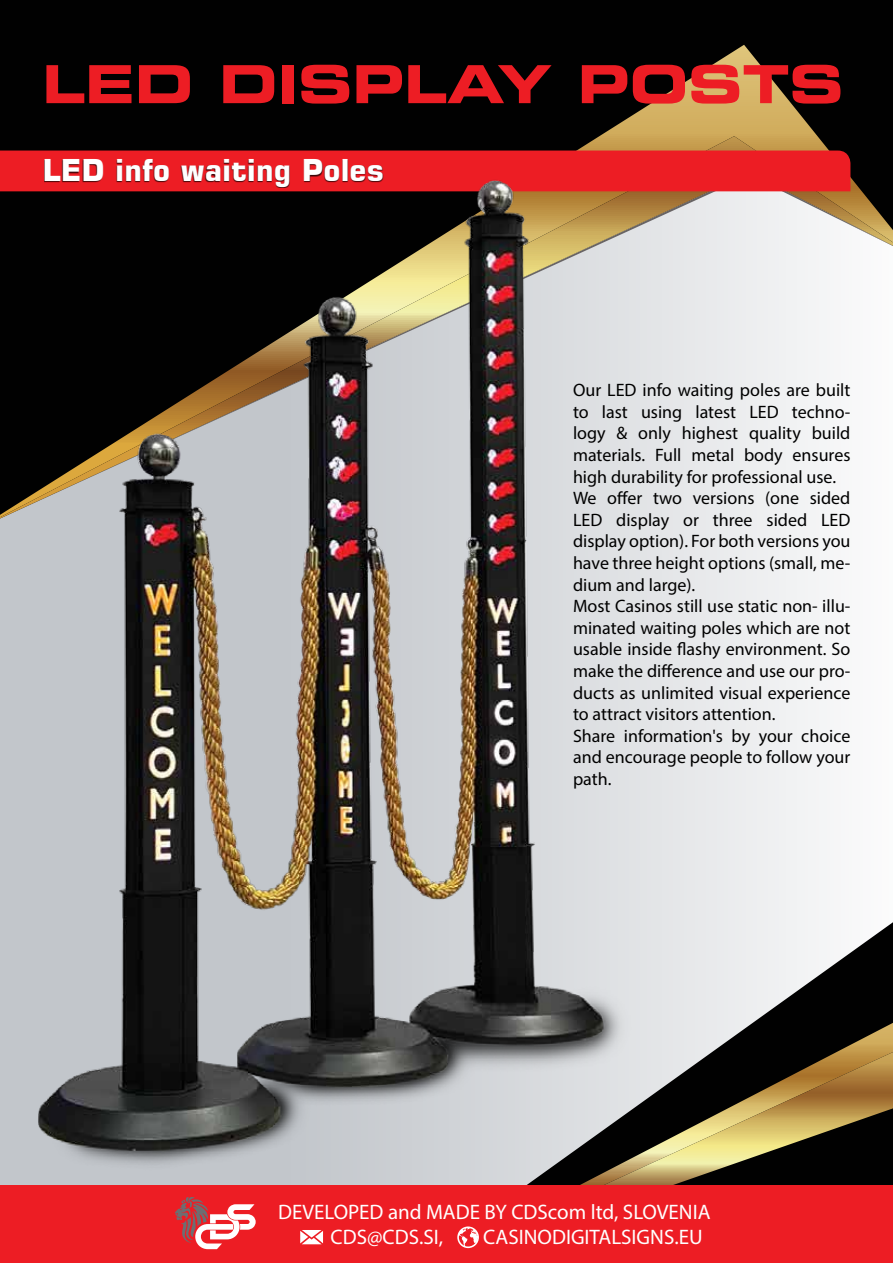
<style>
.page{position:relative;width:893px;height:1263px;background:#f1f2f3}
.page>*{position:absolute;margin:0;border:0;box-sizing:border-box;transform-origin:0 0}
.t1{font:52.5px "Eurostile LT Std Bold Ex 2";color:#ed1d24}
.t2{font:700 30px "Square 721 BT";color:#fff}
.t3{font:21px/25.2px "Myriad Pro";color:#fff}
.t4{font:18px/21.6px "Myriad Pro";color:#000}
</style>
<div class="page">
<svg style="left:681px;top:907px;width:212px;height:105px"></svg>
<div style="left:0;top:0;width:893px;height:45px;background:#010101"></div>
<svg style="left:681px;top:1012px;width:212px;height:30px"></svg>
<svg style="left:681px;top:1042px;width:212px;height:143px;background:#625330"></svg>
<svg style="left:0;top:45px;width:893px;height:91px;background:#1a160d"></svg>
<svg style="left:0;top:136px;width:893px;height:392px"></svg>
<div style="left:0;top:1185px;width:893px;height:78px;background:#ed1d24"></div>
<svg style="left:300px;top:1230px;width:23px;height:14px"></svg>
<svg style="left:457px;top:1226px;width:22px;height:22px"></svg>
<svg style="left:175px;top:1205px;width:81px;height:44px"></svg>
<div style="left:0;top:151px;width:850px;height:40px;background:#ed1d24"></div>
<img style="left:0;top:156px;width:681px;height:1049px">
<div style="left:44px;top:159px;width:340px;height:29px;background:#000;opacity:.75"></div>
<h1 class="t1" style="left:43px;top:47px;width:803px">LED DISPLAY POSTS</h1>
<h2 class="t2" style="left:43px;top:152px;width:343px">LED info waiting Poles</h2>
<p class="t4" style="left:573px;top:379px;width:279px">Our LED info waiting poles are built to last using latest LED techno&shy;logy &amp; only highest quality build materials. Full metal body ensures high durability for professional use.<br>We offer two versions (one sided<br>LED display or three sided LED display option). For both versions you have three height options (small, me&shy;dium and large).<br>Most Casinos still use static non- illu&shy;minated waiting poles which are not usable inside flashy environment. So make the difference and use our pro&shy;ducts as unlimited visual experience to attract visitors attention.<br>Share information's by your choice and encourage people to follow your path.</p>
<p class="t3" style="left:331px;top:1199px;width:382px;text-indent:-53px">DEVELOPED and MADE BY CDScom ltd, SLOVENIA<br>CDS@CDS.SI,</p>
<p class="t3" style="left:483px;top:1224px;width:221px">CASINODIGITALSIGNS.EU</p>
</div>
